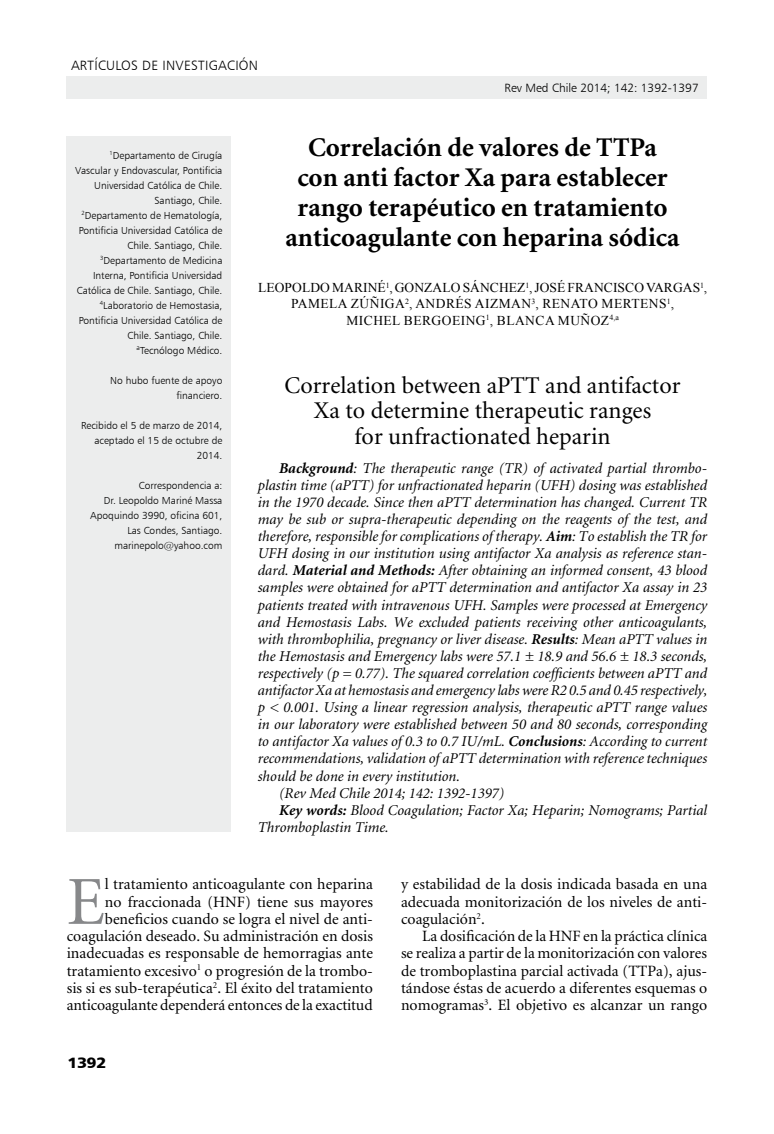
<style>
.page{position:relative;width:774px;height:1134px;background:#fff}
.page>*{position:absolute;margin:0;border:0;box-sizing:border-box;transform-origin:0 0}
.t1{font:68.85px "Minion";color:#87888a}
.t2{font:700 27px/30px "Minion";color:#000;text-align:center}
.t3{font:24px/25.5px "Minion";color:#000;text-align:center}
.t4{font:15.75px/17.2px "Minion";color:#000;text-align:justify}
.t5{font:italic 15px "Minion";color:#000}
.t6{font:15px "Humanist 777 BT Black B";color:#000;scale:1.1 1}
.t7{font:13.5px/16.2px "Times New Roman";letter-spacing:.035em;color:#000;text-align:center}
.t8{font:13.5px "Humanist 777 BT Light B";color:#000}
.t9{font:12px "Humanist 777 BT Light B";color:#000}
.t10{font:10.2px/15px "Humanist 777 BT Light B";color:#000;text-align:right}
.s1{font-weight:700}
</style>
<div class="page">
<div style="left:67px;top:77px;width:640px;height:22px;background:#eceded"></div>
<div style="left:67px;top:136px;width:164px;height:696px;background:#eceded"></div>
<p class="t8" style="left:71px;top:57px;width:35px">artículosdeinvestigaci</p>
<p class="t8" style="left:239px;top:57px;width:18px">ón</p>
<p class="t9" style="left:505px;top:81px;width:196px">Rev Med Chile 2014; 142: 1392-1397</p>
<p class="t10" style="left:75px;top:148px;width:149px"><sup>1</sup>Departamento de Cirugía<br>Vascular y Endovascular, Pontificia<br>Universidad Católica de Chile.<br>Santiago, Chile.<br><sup>2</sup>Departamento de Hematología,<br>Pontificia Universidad Católica de<br>Chile. Santiago, Chile.<br><sup>3</sup>Departamento de Medicina<br>Interna, Pontificia Universidad<br>Católica de Chile. Santiago, Chile.<br><sup>4</sup>Laboratorio de Hemostasia,<br>Pontificia Universidad Católica de<br>Chile. Santiago, Chile.<br><sup>a</sup>Tecnólogo Médico.</p>
<p class="t10" style="left:110px;top:373px;width:114px">No hubo fuente de apoyo financiero.</p>
<p class="t10" style="left:81px;top:418px;width:143px">Recibido el 5 de marzo de 2014, aceptado el 15 de octubre de<br>2014.</p>
<p class="t10" style="left:90px;top:478px;width:134px">Correspondencia a:<br>Dr. Leopoldo Mariné Massa<br>Apoquindo 3990, oficina 601,<br>Las Condes, Santiago. marinepolo@yahoo.com</p>
<h2 class="t2" style="left:285px;top:133px;width:396px">Correlación de valores de TTPa con anti factor Xa para establecer rango terapéutico en tratamiento anticoagulante con heparina sódica</h2>
<p class="t7" style="left:258px;top:279px;width:451px">LEOPOLDO MARINÉ<sup>1</sup>, GONZALO SÁNCHEZ<sup>1</sup>, JOSÉ FRANCISCO VARGAS <sup>1</sup>,<br>PAMELA ZÚÑIGA<sup>2</sup>, ANDRÉS AIZMAN<sup>3</sup>, RENATO MERTENS <sup>1</sup>,<br>MICHEL BERGOEING<sup>1</sup>, BLANCA MUÑOZ<sup>4,A</sup></p>
<h3 class="t3" style="left:284px;top:373px;width:397px">Correlation between aPTT and antifactor<br>Xa to determine therapeutic ranges<br>for unfractionated heparin</h3>
<p class="t5" style="left:279px;top:461px;width:430px"><span class="s1">Background</span>: The therapeutic range (TR) of activated partial thrombo-</p>
<p class="t5" style="left:258px;top:478px;width:451px">plastin time (aPTT) for unfractionated heparin (UFH) dosing was established</p>
<p class="t5" style="left:258px;top:495px;width:451px">in the 1970 decade. Since then aPTT determination has changed. Current TR</p>
<p class="t5" style="left:258px;top:512px;width:451px">may be sub or supra-therapeutic depending on the reagents of the test, and</p>
<p class="t5" style="left:258px;top:529px;width:451px">therefore, responsible for complications of therapy. <span class="s1">Aim</span>: To establish the TR for</p>
<p class="t5" style="left:258px;top:546px;width:451px">UFH dosing in our institution using antifactor Xa analysis as reference stan-</p>
<p class="t5" style="left:258px;top:563px;width:451px">dard. <span class="s1">Material and Methods:</span> After obtaining an informed consent, 43 blood</p>
<p class="t5" style="left:258px;top:580px;width:451px">samples were obtained for aPTT determination and antifactor Xa assay in 23</p>
<p class="t5" style="left:258px;top:597px;width:451px">patients treated with intravenous UFH. Samples were processed at Emergency</p>
<p class="t5" style="left:258px;top:615px;width:451px">and Hemostasis Labs. We excluded patients receiving other anticoagulants,</p>
<p class="t5" style="left:258px;top:632px;width:451px">with thrombophilia, pregnancy or liver disease. <span class="s1">Results</span>: Mean aPTT values in</p>
<p class="t5" style="left:258px;top:649px;width:451px">the Hemostasis and Emergency labs were 57.1 ± 18.9 and 56.6 ± 18.3 seconds,</p>
<p class="t5" style="left:258px;top:666px;width:451px">respectively (p = 0.77). The squared correlation coefficients between aPTT and</p>
<p class="t5" style="left:258px;top:683px;width:451px">antifactor Xa at hemostasis and emergency labs were R2 0.5 and 0.45 respectively,</p>
<p class="t5" style="left:258px;top:700px;width:451px">p &lt; 0.001. Using a linear regression analysis, therapeutic aPTT range values</p>
<p class="t5" style="left:258px;top:717px;width:451px">in our laboratory were established between 50 and 80 seconds, corresponding</p>
<p class="t5" style="left:258px;top:734px;width:451px">to antifactor Xa values of 0.3 to 0.7 IU/mL. <span class="s1">Conclusions</span>: According to current</p>
<p class="t5" style="left:258px;top:751px;width:451px">recommendations, validation of aPTT determination with reference techniques</p>
<p class="t5" style="left:258px;top:768px;width:204px">should be done in every institution.</p>
<p class="t5" style="left:279px;top:786px;width:227px">(Rev Med Chile 2014; 142: 1392-1397)</p>
<p class="t5" style="left:279px;top:803px;width:430px"><span class="s1">Key words:</span> Blood Coagulation; Factor Xa; Heparin; Nomograms; Partial</p>
<p class="t5" style="left:258px;top:820px;width:133px">Thromboplastin Time.</p>
<p class="t4" style="left:67px;top:876px;width:308px;text-align:right">l tratamiento anticoagulante con heparina<br>no fraccionada (HNF) tiene sus mayores beneficios cuando se logra el nivel de anti&shy;coagulación deseado. Su administración en dosis inadecuadas es responsable de hemorragias ante tratamiento excesivo<sup>1</sup> o progresión de la trombo&shy;sis si es sub-terapéutica<sup>2</sup>. El éxito del tratamiento anticoagulante dependerá entonces de la exactitud</p>
<p class="t4" style="left:401px;top:876px;width:308px">y estabilidad de la dosis indicada basada en una adecuada monitorización de los niveles de anti&shy;coagulación<sup>2</sup>.</p>
<h1 class="t1" style="left:67px;top:868px;width:40px">E</h1>
<p class="t4" style="left:401px;top:928px;width:308px;text-indent:21px">La dosificación de la HNF en la práctica clínica se realiza a partir de la monitorización con valores de tromboplastina parcial activada (TTPa), ajus&shy;tándose éstas de acuerdo a diferentes esquemas o nomogramas<sup>3</sup>. El objetivo es alcanzar un rango</p>
<p class="t6" style="left:68px;top:1053px;width:37px">1392</p>
</div>
